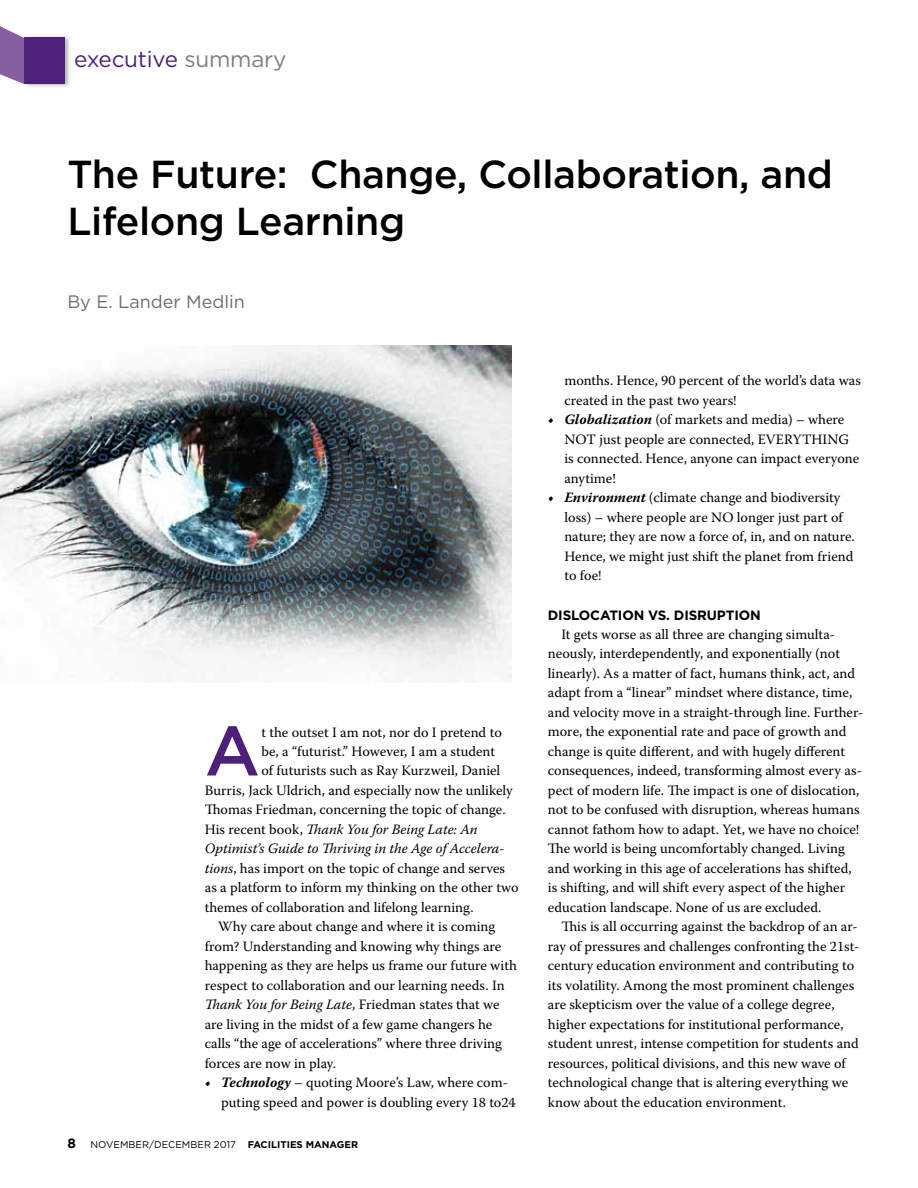
<style>
.page{position:relative;width:918px;height:1188px;background:#fff}
.page>*{position:absolute;margin:0;border:0;box-sizing:border-box;transform-origin:0 0}
.t1{font:500 69.9px "Gotham";color:#4d207a}
.t2{font:500 39px/46.5px "Gotham";letter-spacing:-.01em;color:#000}
.t3{font:22.5px "Gotham";letter-spacing:-.01em;color:#4d207a}
.t4{font:18px "Gotham";color:#6d6e71}
.t5{font:14.25px/19.5px "Warnock Pro";color:#000}
.t6{font:italic 14.25px "Warnock Pro";color:#000}
.t7{font:700 13.5px "Gotham";letter-spacing:-.01em;color:#000}
.t8{font:9.75px "Gotham";color:#000}
.s1{color:#807f83}
.s2{font-style:normal}
.s3{font-style:italic}
.s4{font-weight:700;font-style:italic}
.s5{font-weight:700}
</style>
<div class="page">
<svg style="left:0;top:26px;width:23px;height:58px"></svg>
<div style="left:23px;top:35px;width:49px;height:54px;background:#000;opacity:.3"></div>
<div style="left:24px;top:38px;width:40px;height:46px;background:#4d207a"></div>
<img style="left:0;top:346px;width:512px;height:333px">
<h3 class="t3" style="left:74px;top:46px;width:214px">executive <span class="s1">summary</span></h3>
<h2 class="t2" style="left:68px;top:151px;width:767px">The Future: Change, Collaboration, and<br>Lifelong Learning</h2>
<p class="t4" style="left:68px;top:291px;width:179px">By E. Lander Medlin</p>
<h1 class="t1" style="left:205px;top:705px;width:57px">A</h1>
<p class="t5" style="left:261px;top:722px;width:242px">t the outset I am not, nor do I pretend to</p>
<p class="t5" style="left:261px;top:741px;width:235px">be, a “futurist.” However, I am a student</p>
<p class="t5" style="left:261px;top:761px;width:240px">of futurists such as Ray Kurzweil, Daniel</p>
<p class="t5" style="left:205px;top:780px;width:309px">Burris, Jack Uldrich, and especially now the unlikely</p>
<p class="t5" style="left:205px;top:800px;width:302px">Thomas Friedman, concerning the topic of change.</p>
<p class="t6" style="left:205px;top:821px;width:274px"><span class="s2">His recent book,</span> Thank You for Being Late: An</p>
<p class="t6" style="left:205px;top:840px;width:301px">Optimist’s Guide to Thriving in the Age of Accelera-</p>
<p class="t5" style="left:205px;top:858px;width:302px"><span class="s3">tions</span>, has import on the topic of change and serves</p>
<p class="t5" style="left:205px;top:878px;width:315px">as a platform to inform my thinking on the other two</p>
<p class="t5" style="left:205px;top:897px;width:270px">themes of collaboration and lifelong learning.</p>
<p class="t5" style="left:218px;top:917px;width:279px">Why care about change and where it is coming</p>
<p class="t5" style="left:205px;top:936px;width:298px">from? Understanding and knowing why things are</p>
<p class="t5" style="left:205px;top:956px;width:314px">happening as they are helps us frame our future with</p>
<p class="t5" style="left:205px;top:975px;width:302px">respect to collaboration and our learning needs. In</p>
<p class="t5" style="left:205px;top:995px;width:297px"><span class="s3">Thank You for Being Late</span>, Friedman states that we</p>
<p class="t5" style="left:205px;top:1014px;width:289px">are living in the midst of a few game changers he</p>
<p class="t5" style="left:205px;top:1034px;width:299px">calls “the age of accelerations” where three driving</p>
<p class="t5" style="left:205px;top:1053px;width:133px">forces are now in play.</p>
<p class="t5" style="left:221px;top:1073px;width:296px;text-indent:-17px"><span class="s4">• Technology</span> – quoting Moore’s Law, where com&shy;puting speed and power is doubling every 18 to24</p>
<p class="t7" style="left:68px;top:1134px;width:10px">8</p>
<p class="t8" style="left:91px;top:1139px;width:269px">NOVEMBER/DECEMBER 2017 <span class="s5">FACILITIES MANAGER</span></p>
<p class="t5" style="left:564px;top:371px;width:298px">months. Hence, 90 percent of the world’s data was created in the past two years!</p>
<p class="t5" style="left:564px;top:410px;width:297px;text-indent:-17px"><span class="s4">• Globalization</span> (of markets and media) – where NOT just people are connected, EVERYTHING is connected. Hence, anyone can impact everyone anytime!</p>
<p class="t5" style="left:564px;top:488px;width:292px;text-indent:-17px"><span class="s4">• Environment</span> (climate change and biodiversity loss) – where people are NO longer just part of nature; they are now a force of, in, and on nature.<br>Hence, we might just shift the planet from friend to foe!</p>
<p class="t7" style="left:548px;top:606px;width:215px">DISLOCATION VS. DISRUPTION</p>
<p class="t5" style="left:548px;top:624px;width:317px;text-indent:13px">It gets worse as all three are changing simulta&shy;neously, interdependently, and exponentially (not linearly). As a matter of fact, humans think, act, and adapt from a “linear” mindset where distance, time, and velocity move in a straight-through line. Further&shy;more, the exponential rate and pace of growth and change is quite different, and with hugely different consequences, indeed, transforming almost every as&shy;pect of modern life. The impact is one of dislocation, not to be confused with disruption, whereas humans cannot fathom how to adapt. Yet, we have no choice!<br>The world is being uncomfortably changed. Living and working in this age of accelerations has shifted, is shifting, and will shift every aspect of the higher education landscape. None of us are excluded.</p>
<p class="t5" style="left:548px;top:917px;width:313px;text-indent:14px">This is all occurring against the backdrop of an ar&shy;ray of pressures and challenges confronting the 21st&shy;century education environment and contributing to its volatility. Among the most prominent challenges are skepticism over the value of a college degree, higher expectations for institutional performance, student unrest, intense competition for students and resources, political divisions, and this new wave of technological change that is altering everything we know about the education environment.</p>
</div>
